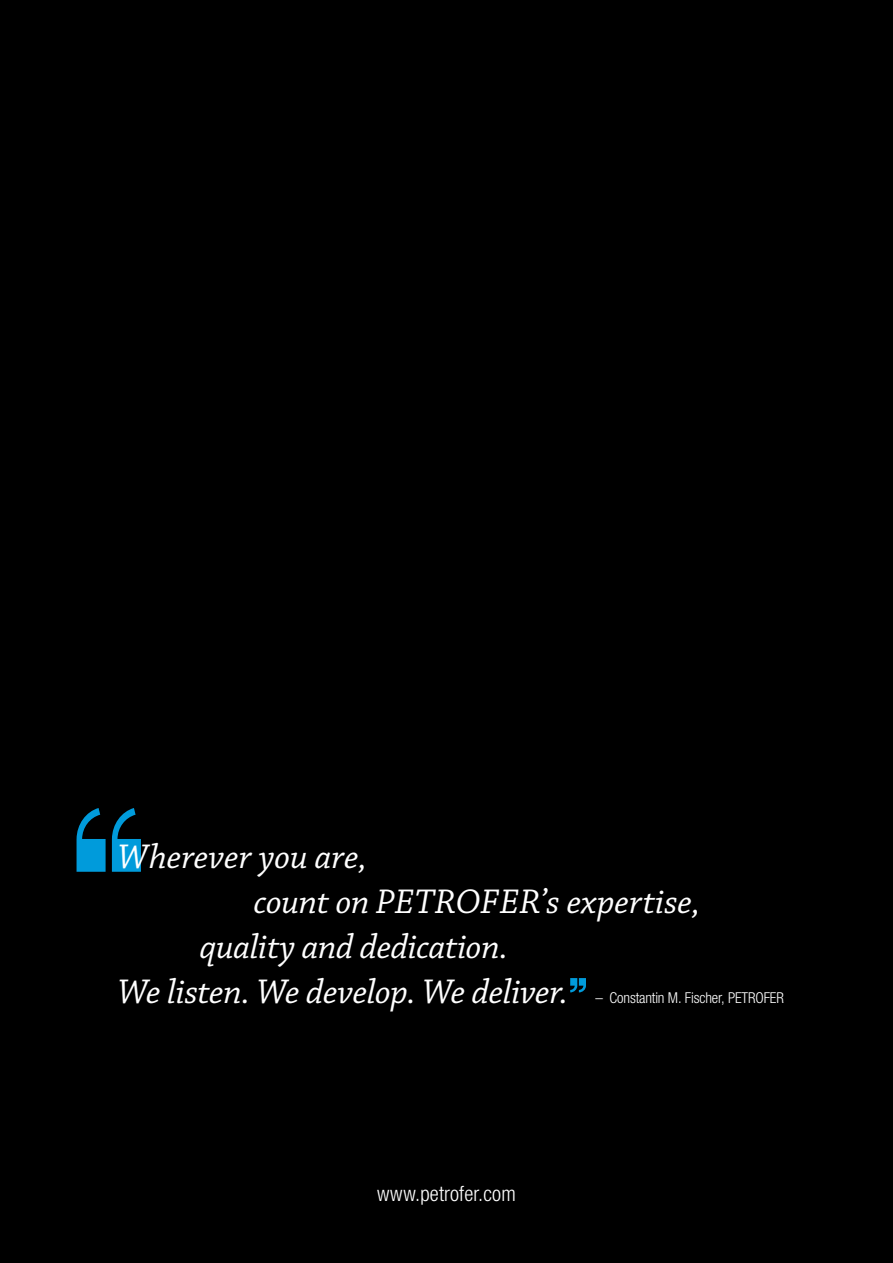
<style>
.page{position:relative;width:893px;height:1263px;background:#000}
.page>*{position:absolute;margin:0;border:0;box-sizing:border-box;transform-origin:0 0}
.t1{font:italic 36px "Chaparral Pro";letter-spacing:-.01em;color:#fff}
.t2{font:300 condensed 21px "Helvetica Neue LTW1 G";letter-spacing:.01em;color:#fff}
.t3{font:300 condensed 15px "Helvetica Neue LTW1 G";letter-spacing:-.01em;color:#fff}
</style>
<div class="page">
<svg style="left:77px;top:808px;width:64px;height:64px"></svg>
<svg style="left:570px;top:978px;width:16px;height:14px"></svg>
<p class="t1" style="left:118px;top:836px;width:251px">Wherever you are,</p>
<p class="t1" style="left:254px;top:881px;width:448px">count on PETROFER’s expertise,</p>
<p class="t1" style="left:200px;top:926px;width:310px">quality and dedication.</p>
<p class="t1" style="left:118px;top:971px;width:452px">We listen. We develop. We deliver.</p>
<p class="t3" style="left:595px;top:989px;width:190px">– Constantin M. Fischer, PETROFER</p>
<p class="t2" style="left:377px;top:1182px;width:140px">www.petrofer.com</p>
</div>
